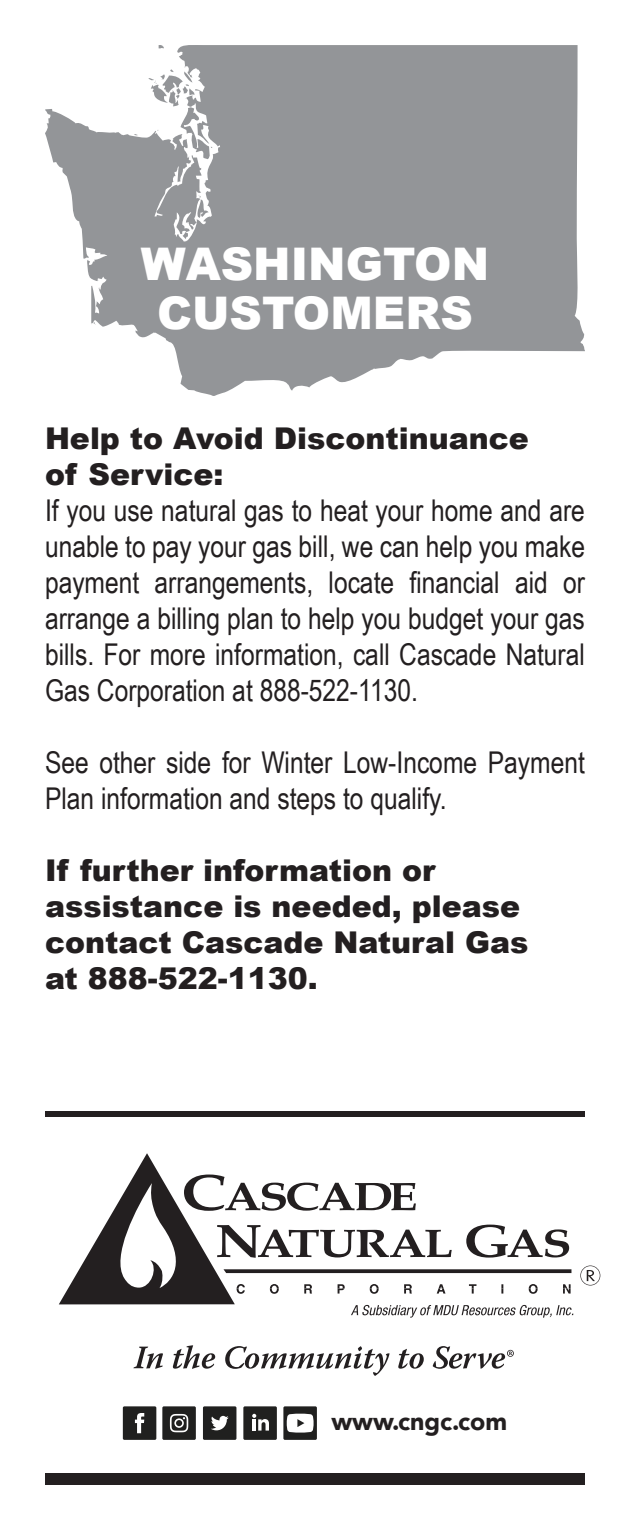
<style>
.page{position:relative;width:630px;height:1530px;background:#fff}
.page>*{position:absolute;margin:0;border:0;box-sizing:border-box;transform-origin:0 0}
.t1{font:900 45px/49px "Arial";color:#fff;text-align:center}
.t2{font:30px/36px "Arial Narrow";color:#231f20;text-align:justify}
.t3{font:900 30px/36px "Arial";color:#231f20}
.t4{font:900 25px "Avenir";color:#231f20}
</style>
<div class="page">
<div style="left:203px;top:1406px;width:33px;height:34px;background:#20201f;border-radius:2px"></div>
<svg style="left:211px;top:1416px;width:18px;height:14px"></svg>
<div style="left:123px;top:1406px;width:33px;height:34px;background:#20201f;border-radius:2px"></div>
<svg style="left:135px;top:1413px;width:9px;height:20px"></svg>
<div style="left:162px;top:1406px;width:34px;height:34px;background:#20201f;border-radius:2px"></div>
<svg style="left:170px;top:1414px;width:18px;height:18px"></svg>
<div style="left:243px;top:1406px;width:34px;height:34px;background:#20201f;border-radius:2px"></div>
<svg style="left:252px;top:1414px;width:17px;height:17px"></svg>
<div style="left:283px;top:1406px;width:34px;height:34px;background:#20201f;border-radius:2px"></div>
<svg style="left:287px;top:1414px;width:27px;height:19px"></svg>
<svg style="left:580px;top:1266px;width:20px;height:19px"></svg>
<svg style="left:59px;top:1153px;width:514px;height:165px"></svg>
<svg style="left:133px;top:1347px;width:30px;height:22px"></svg>
<svg style="left:173px;top:1345px;width:42px;height:24px"></svg>
<svg style="left:225px;top:1346px;width:165px;height:30px"></svg>
<svg style="left:398px;top:1349px;width:26px;height:20px"></svg>
<svg style="left:433px;top:1346px;width:81px;height:23px"></svg>
<svg style="left:45px;top:45px;width:540px;height:351px;fill:#939598"></svg>
<div style="left:45px;top:1474px;width:540px;height:11px;background:#231f20"></div>
<div style="left:45px;top:1111px;width:540px;height:6px;background:#231f20"></div>
<h1 class="t1" style="left:141px;top:238px;width:350px">WASHINGTON<br>CUSTOMERS</h1>
<p class="t3" style="left:45px;top:419px;width:485px">Help to Avoid Discontinuance of Service:</p>
<p class="t2" style="left:45px;top:491px;width:542px">If you use natural gas to heat your home and are unable to pay your gas bill, we can help you make payment arrangements, locate financial aid or arrange a billing plan to help you budget your gas bills. For more information, call Cascade Natural Gas Corporation at 888-522-1130.</p>
<p class="t2" style="left:45px;top:743px;width:541px">See other side for Winter Low-Income Payment<br>Plan information and steps to qualify.</p>
<p class="t3" style="left:45px;top:851px;width:485px">If further information or assistance is needed, please contact Cascade Natural Gas at 888-522-1130.</p>
<p class="t4" style="left:331px;top:1400px;width:177px">www.cngc.com</p>
</div>
